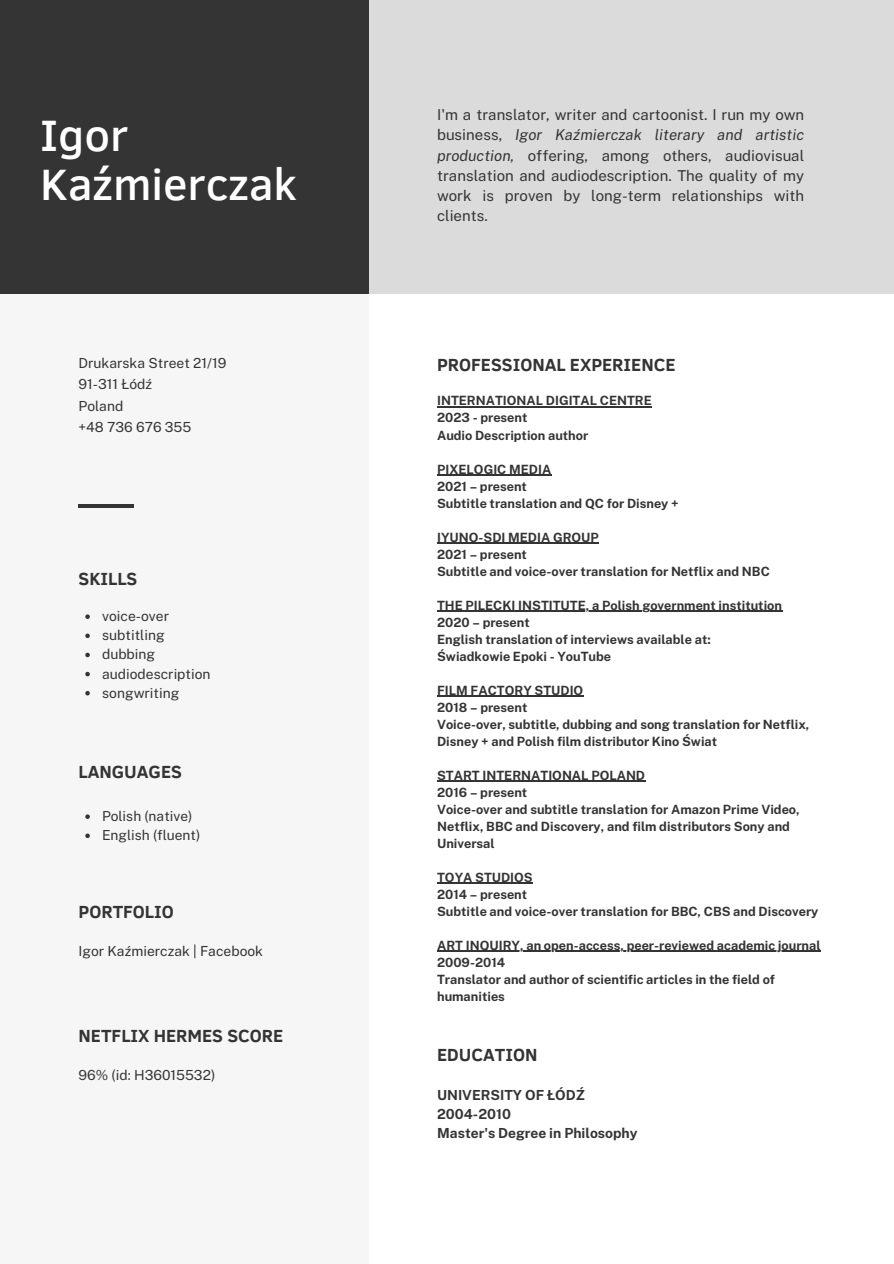
<style>
.page{position:relative;width:894px;height:1264px;background:#fff}
.page>*{position:absolute;margin:0;border:0;box-sizing:border-box;transform-origin:0 0}
.t1{font:500 45px/49.5px "Clear Sans";color:#fff}
.t2{font:700 18px "Clear Sans";color:#343434}
.t3{font:15px/20.2px "Public Sans";color:#343434;text-align:justify}
.t4{font:13.8px "Public Sans";color:#343434}
.t5{font:700 13.8px "Public Sans";color:#343434}
.t6{font:700 12.75px/17px "Public Sans";color:#343434}
.s1{font-style:italic}
</style>
<div class="page">
<div style="left:369px;top:0;width:524px;height:294px;background:#dbdbdb"></div>
<div style="left:0;top:0;width:369px;height:294px;background:#343434"></div>
<div style="left:0;top:294px;width:369px;height:969px;background:#f6f6f6"></div>
<hr style="left:78px;top:505px;width:56px;height:3px;background:#343434">
<hr style="left:437px;top:406px;width:214px;height:1px;background:#343434">
<hr style="left:437px;top:474px;width:114px;height:1px;background:#343434">
<hr style="left:437px;top:542px;width:161px;height:1px;background:#343434">
<hr style="left:437px;top:610px;width:165px;height:1px;background:#343434">
<hr style="left:602px;top:610px;width:113px;height:1px;background:#343434">
<hr style="left:715px;top:610px;width:66px;height:1px;background:#343434">
<hr style="left:437px;top:695px;width:146px;height:1px;background:#343434">
<hr style="left:437px;top:780px;width:208px;height:1px;background:#343434">
<hr style="left:437px;top:882px;width:95px;height:1px;background:#343434">
<hr style="left:437px;top:950px;width:383px;height:1px;background:#343434">
<svg style="left:85px;top:614px;width:5px;height:5px"></svg>
<svg style="left:85px;top:633px;width:5px;height:5px"></svg>
<svg style="left:85px;top:652px;width:5px;height:5px"></svg>
<svg style="left:85px;top:672px;width:5px;height:4px"></svg>
<svg style="left:85px;top:691px;width:5px;height:4px"></svg>
<svg style="left:85px;top:814px;width:5px;height:5px"></svg>
<svg style="left:85px;top:833px;width:5px;height:5px"></svg>
<p class="t1" style="left:40px;top:108px;width:258px">Igor<br>Kaźmierczak</p>
<p class="t3" style="left:437px;top:105px;width:368px">I'm a translator, writer and cartoonist. I run my own business, <span class="s1">Igor Kaźmierczak literary and artistic production,</span> offering, among others, audiovisual translation and audiodescription. The quality of my work is proven by long-term relationships with clients.</p>
<p class="t4" style="left:78px;top:354px;width:149px">Drukarska Street 21/19</p>
<p class="t4" style="left:78px;top:376px;width:75px">91-311 Łódź</p>
<p class="t4" style="left:78px;top:397px;width:46px">Poland</p>
<p class="t4" style="left:78px;top:419px;width:114px">+48 736 676 355</p>
<p class="t2" style="left:78px;top:566px;width:60px">SKILLS</p>
<p class="t4" style="left:102px;top:608px;width:68px">voice-over</p>
<p class="t4" style="left:102px;top:627px;width:64px">subtitling</p>
<p class="t4" style="left:102px;top:646px;width:54px">dubbing</p>
<p class="t4" style="left:102px;top:665px;width:110px">audiodescription</p>
<p class="t4" style="left:102px;top:684px;width:79px">songwriting</p>
<p class="t2" style="left:78px;top:758px;width:105px">LANGUAGES</p>
<p class="t4" style="left:102px;top:808px;width:92px">Polish (native)</p>
<p class="t4" style="left:102px;top:827px;width:100px">English (fluent)</p>
<p class="t2" style="left:78px;top:898px;width:97px">PORTFOLIO</p>
<p class="t4" style="left:78px;top:943px;width:186px">Igor Kaźmierczak | Facebook</p>
<p class="t2" style="left:78px;top:1022px;width:206px">NETFLIX HERMES SCORE</p>
<p class="t4" style="left:78px;top:1067px;width:138px">96% (id: H36015532)</p>
<p class="t2" style="left:437px;top:351px;width:240px">PROFESSIONAL EXPERIENCE</p>
<p class="t6" style="left:437px;top:392px;width:216px">INTERNATIONAL DIGITAL CENTRE</p>
<p class="t6" style="left:437px;top:409px;width:92px">2023 - present</p>
<p class="t6" style="left:437px;top:426px;width:153px">Audio Description author</p>
<p class="t6" style="left:437px;top:460px;width:116px">PIXELOGIC MEDIA</p>
<p class="t6" style="left:437px;top:477px;width:91px">2021 – present</p>
<p class="t6" style="left:437px;top:494px;width:243px">Subtitle translation and QC for Disney +</p>
<p class="t6" style="left:437px;top:528px;width:163px">IYUNO-SDI MEDIA GROUP</p>
<p class="t6" style="left:437px;top:545px;width:91px">2021 – present</p>
<p class="t6" style="left:437px;top:562px;width:334px">Subtitle and voice-over translation for Netflix and NBC</p>
<p class="t6" style="left:437px;top:596px;width:346px">THE PILECKI INSTITUTE, a Polish government institution</p>
<p class="t6" style="left:437px;top:613px;width:94px">2020 – present</p>
<p class="t6" style="left:437px;top:630px;width:275px">English translation of interviews available at:</p>
<p class="t6" style="left:437px;top:647px;width:175px">Świadkowie Epoki - YouTube</p>
<p class="t6" style="left:437px;top:681px;width:148px">FILM FACTORY STUDIO</p>
<p class="t6" style="left:437px;top:698px;width:92px">2018 – present</p>
<p class="t6" style="left:437px;top:715px;width:374px">Voice-over, subtitle, dubbing and song translation for Netflix,<br>Disney + and Polish film distributor Kino Świat</p>
<p class="t6" style="left:437px;top:766px;width:209px">START INTERNATIONAL POLAND</p>
<p class="t6" style="left:437px;top:783px;width:92px">2016 – present</p>
<p class="t6" style="left:437px;top:800px;width:364px">Voice-over and subtitle translation for Amazon Prime Video,<br>Netflix, BBC and Discovery, and film distributors Sony and<br>Universal</p>
<p class="t6" style="left:437px;top:868px;width:97px">TOYA STUDIOS</p>
<p class="t6" style="left:437px;top:885px;width:92px">2014 – present</p>
<p class="t6" style="left:437px;top:902px;width:383px">Subtitle and voice-over translation for BBC, CBS and Discovery</p>
<p class="t6" style="left:437px;top:936px;width:385px">ART INQUIRY, an open-access, peer-reviewed academic journal</p>
<p class="t6" style="left:437px;top:953px;width:70px">2009-2014</p>
<p class="t6" style="left:437px;top:970px;width:339px">Translator and author of scientific articles in the field of humanities</p>
<p class="t2" style="left:437px;top:1041px;width:102px">EDUCATION</p>
<p class="t5" style="left:437px;top:1086px;width:149px">UNIVERSITY OF ŁÓDŹ</p>
<p class="t5" style="left:437px;top:1105px;width:75px">2004-2010</p>
<p class="t5" style="left:437px;top:1124px;width:202px">Master's Degree in Philosophy</p>
</div>
